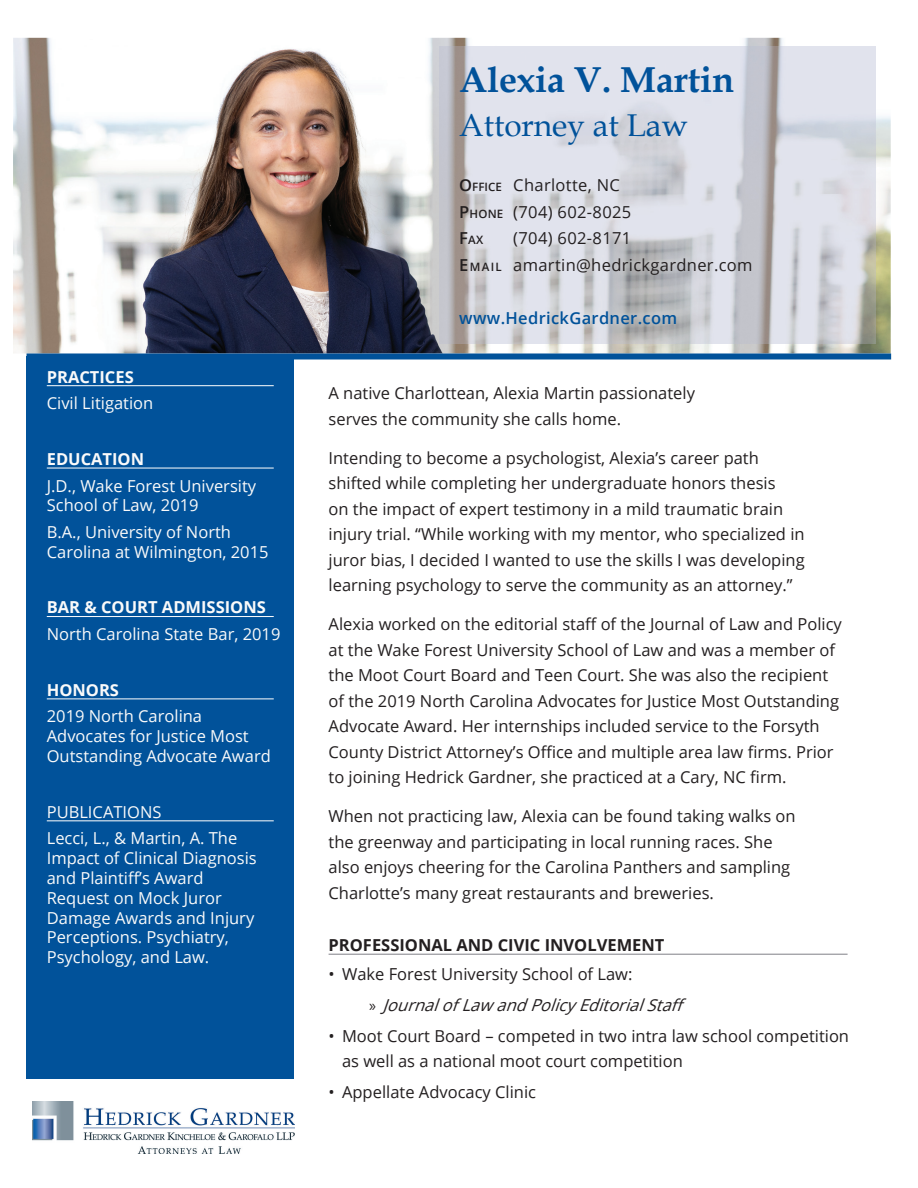
<style>
.page{position:relative;width:918px;height:1188px;background:#fff}
.page>*{position:absolute;margin:0;border:0;box-sizing:border-box;transform-origin:0 0}
.t1{font:700 36px "Book Antiqua";color:#01529a}
.t2{font:31.5px "Book Antiqua";color:#01529a}
.t3{font:16.5px/25.5px "Open Sans";color:#231f20}
.t4{font:16.5px/19.8px "Open Sans";color:#fafafa}
.t5{font:16.5px/26.5px "Open Sans";letter-spacing:.02em;color:#231f20}
.t6{font:italic 16.5px/31px "Open Sans";color:#231f20}
.t7{font:700 16.5px "Open Sans";color:#fafafa}
.t8{font:700 16.5px "Open Sans";color:#231f20}
.t9{font:600 16.5px "Open Sans";letter-spacing:.02em;color:#01529a}
.t10{font:600 11.55px "Open Sans";color:#231f20}
.s1{font-weight:600}
.s2{font-weight:600;font-size:11.55px}
.s3{font-size:16.5px}
.s4{font-style:normal}
.s5{font-family:"Myriad Pro";font-style:normal}
</style>
<div class="page">
<img style="left:33px;top:1101px;width:262px;height:52px">
<img style="left:13px;top:38px;width:878px;height:315px">
<hr style="left:329px;top:954px;width:519px;height:1px;background:#807f87">
<div style="left:27px;top:356px;width:267px;height:723px;background:#01529a"></div>
<hr style="left:47px;top:385px;width:227px;height:1px;background:#fff">
<hr style="left:47px;top:468px;width:227px;height:1px;background:#fff">
<hr style="left:47px;top:616px;width:227px;height:1px;background:#fff">
<hr style="left:47px;top:699px;width:227px;height:1px;background:#fff">
<hr style="left:47px;top:820px;width:227px;height:1px;background:#fff">
<img style="left:439px;top:46px;width:437px;height:297px">
<div style="left:27px;top:353px;width:864px;height:6px;background:#01529a"></div>
<p class="t7" style="left:47px;top:365px;width:89px">PRACTICES</p>
<p class="t4" style="left:47px;top:393px;width:108px">Civil Litigation</p>
<p class="t7" style="left:47px;top:447px;width:99px">EDUCATION</p>
<p class="t4" style="left:47px;top:475px;width:211px">J.D., Wake Forest University<br>School of Law, 2019</p>
<p class="t4" style="left:47px;top:522px;width:223px">B.A., University of North<br>Carolina at Wilmington, 2015</p>
<p class="t7" style="left:47px;top:596px;width:221px">BAR &amp; COURT ADMISSIONS</p>
<p class="t4" style="left:47px;top:624px;width:235px">North Carolina State Bar, 2019</p>
<p class="t7" style="left:47px;top:678px;width:74px">HONORS</p>
<p class="t4" style="left:47px;top:706px;width:226px">2019 North Carolina<br>Advocates for Justice Most<br>Outstanding Advocate Award</p>
<p class="t4" style="left:47px;top:798px;width:192px;line-height:26.5px">PUBLICATIONS<br>Lecci, L., &amp; Martin, A. The</p>
<p class="t4" style="left:47px;top:848px;width:212px">Impact of Clinical Diagnosis and Plaintiff’s Award<br>Request on Mock Juror<br>Damage Awards and Injury<br>Perceptions. Psychiatry,<br>Psychology, and Law.</p>
<h1 class="t1" style="left:459px;top:55px;width:276px">Alexia V. Martin</h1>
<h2 class="t2" style="left:459px;top:104px;width:230px">Attorney at Law</h2>
<p class="t5" style="left:459px;top:172px;width:174px"><span class="s1">O</span><span class="s2">FFICE</span> Charlotte, NC<br><span class="s1">P</span><span class="s2">HONE</span> (704) 602-8025</p>
<p class="t10" style="left:459px;top:232px;width:25px"><span class="s3">F</span>AX</p>
<p class="t5" style="left:459px;top:225px;width:295px;text-indent:54px">(704) 602-8171<br><span class="s1">E</span><span class="s2">MAIL</span> amartin@hedrickgardner.com</p>
<p class="t9" style="left:459px;top:307px;width:219px">www.HedrickGardner.com</p>
<p class="t3" style="left:329px;top:380px;width:368px">A native Charlottean, Alexia Martin passionately serves the community she calls home.</p>
<p class="t3" style="left:329px;top:444px;width:478px">Intending to become a psychologist, Alexia’s career path shifted while completing her undergraduate honors thesis<br>on the impact of expert testimony in a mild traumatic brain injury trial. “While working with my mentor, who specialized in juror bias, I decided I wanted to use the skills I was developing learning psychology to serve the community as an attorney.”</p>
<p class="t3" style="left:329px;top:611px;width:515px">Alexia worked on the editorial staff of the Journal of Law and Policy at the Wake Forest University School of Law and was a member of the Moot Court Board and Teen Court. She was also the recipient of the 2019 North Carolina Advocates for Justice Most Outstanding Advocate Award. Her internships included service to the Forsyth County District Attorney’s Office and multiple area law firms. Prior to joining Hedrick Gardner, she practiced at a Cary, NC firm.</p>
<p class="t3" style="left:329px;top:803px;width:469px">When not practicing law, Alexia can be found taking walks on the greenway and participating in local running races. She also enjoys cheering for the Carolina Panthers and sampling Charlotte’s many great restaurants and breweries.</p>
<p class="t8" style="left:329px;top:933px;width:337px">PROFESSIONAL AND CIVIC INVOLVEMENT</p>
<p class="t6" style="left:369px;top:958px;width:322px;text-indent:-40px"><span class="s4">• Wake Forest University School of Law:<br></span><span class="s5">»</span> JournalofLawandPolicyEditorialStaff</p>
<p class="t3" style="left:342px;top:1022px;width:509px;text-indent:-13px">• Moot Court Board – competed in two intra law school competition as well as a national moot court competition</p>
<p class="t3" style="left:329px;top:1079px;width:209px">• Appellate Advocacy Clinic</p>
</div>
